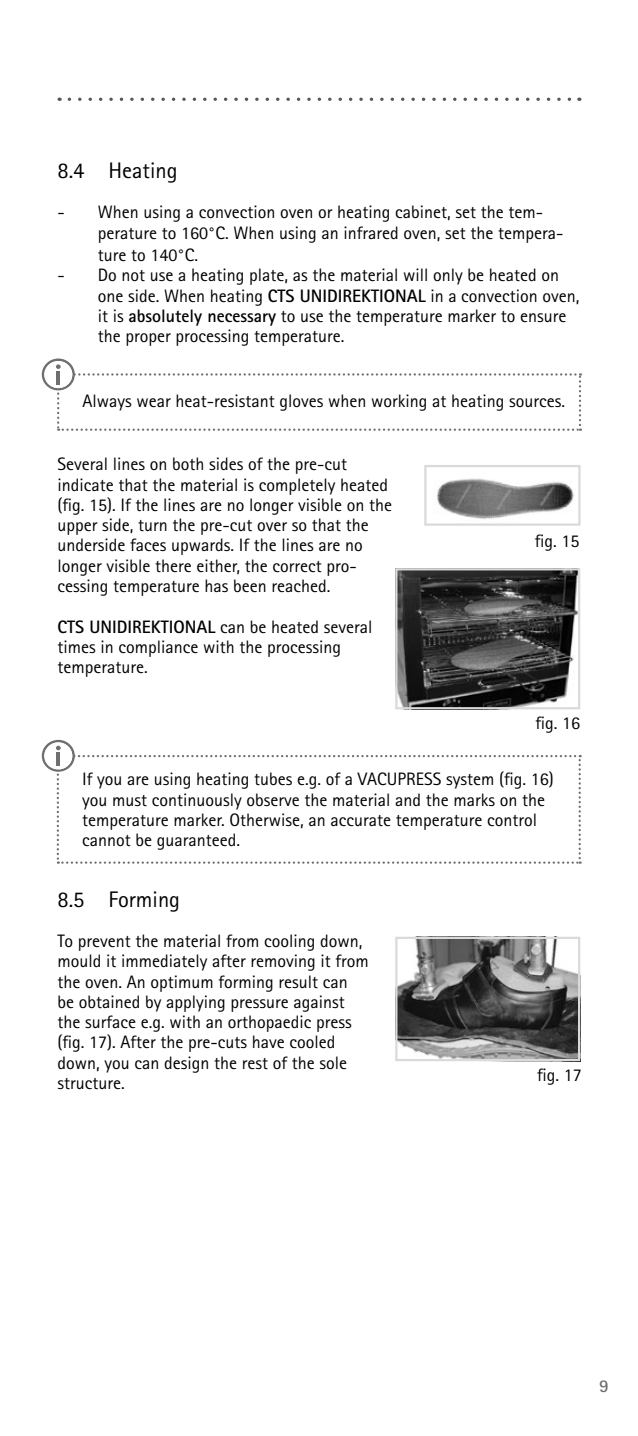
<style>
.page{position:relative;width:638px;height:1436px;background:#fff}
.page>*{position:absolute;margin:0;border:0;box-sizing:border-box;transform-origin:0 0}
.t1{font:22.5px "Rotis Sans Serif Pro";color:#000}
.t2{font:18px/20.2px "Rotis Sans Serif Pro";color:#000}
.t3{font:700 18px "Rotis Sans Serif Pro";color:#706f6f}
.s1{font-weight:700}
</style>
<div class="page">
<svg style="left:69px;top:98px;width:511px;height:3px"></svg>
<svg style="left:42px;top:358px;width:539px;height:73px"></svg>
<img style="left:436px;top:478px;width:138px;height:41px">
<div style="left:424px;top:465px;width:156px;height:60px;border:2px solid #dadada"></div>
<svg style="left:42px;top:739px;width:539px;height:124px"></svg>
<img style="left:398px;top:571px;width:179px;height:135px">
<div style="left:395px;top:568px;width:185px;height:141px;border:2px solid #dadada"></div>
<img style="left:398px;top:939px;width:179px;height:118px">
<div style="left:395px;top:936px;width:185px;height:124px;border:2px solid #dadada"></div>
<p class="t1" style="left:57px;top:157px;width:122px">8.4 Heating</p>
<p class="t2" style="left:98px;top:202px;width:467px;text-indent:-41px">- When using a convection oven or heating cabinet, set the tem‑ perature to 160°C. When using an infrared oven, set the tempera-</p>
<p class="t2" style="left:98px;top:245px;width:102px">ture to 140°C.</p>
<p class="t2" style="left:98px;top:265px;width:483px;text-indent:-40px">- Do not use a heating plate, as the material will only be heated on one side. When heating <span class="s1">CTS UNIDIREKTIONAL</span> in a convection oven, it is <span class="s1">absolutely necessary</span> to use the temperature marker to ensure the proper processing temperature.</p>
<p class="t2" style="left:82px;top:390px;width:484px">Always wear heat-resistant gloves when working at heating sources.</p>
<p class="t2" style="left:57px;top:454px;width:336px">Several lines on both sides of the pre-cut indicate that the material is completely heated (fig. 15). If the lines are no longer visible on the upper side, turn the pre-cut over so that the underside faces upwards. If the lines are no longer visible there either, the correct pro&shy;cessing temperature has been reached.</p>
<p class="t2" style="left:57px;top:616px;width:316px"><span class="s1">CTS UNIDIREKTIONAL</span> can be heated several times in compliance with the processing temperature.</p>
<p class="t2" style="left:535px;top:531px;width:46px">fig. 15</p>
<p class="t2" style="left:535px;top:713px;width:46px">fig. 16</p>
<p class="t2" style="left:82px;top:769px;width:473px">If you are using heating tubes e.g. of a VACUPRESS system (fig. 16) you must continuously observe the material and the marks on the temperature marker. Otherwise, an accurate temperature control cannot be guaranteed.</p>
<p class="t1" style="left:57px;top:885px;width:124px">8.5 Forming</p>
<p class="t2" style="left:57px;top:930px;width:313px">To prevent the material from cooling down, mould it immediately after removing it from the oven. An optimum forming result can be obtained by applying pressure against the surface e.g. with an orthopaedic press (fig. 17). After the pre-cuts have cooled down, you can design the rest of the sole structure.</p>
<p class="t2" style="left:537px;top:1064px;width:46px">fig. 17</p>
<p class="t3" style="left:599px;top:1374px;width:11px">9</p>
</div>
